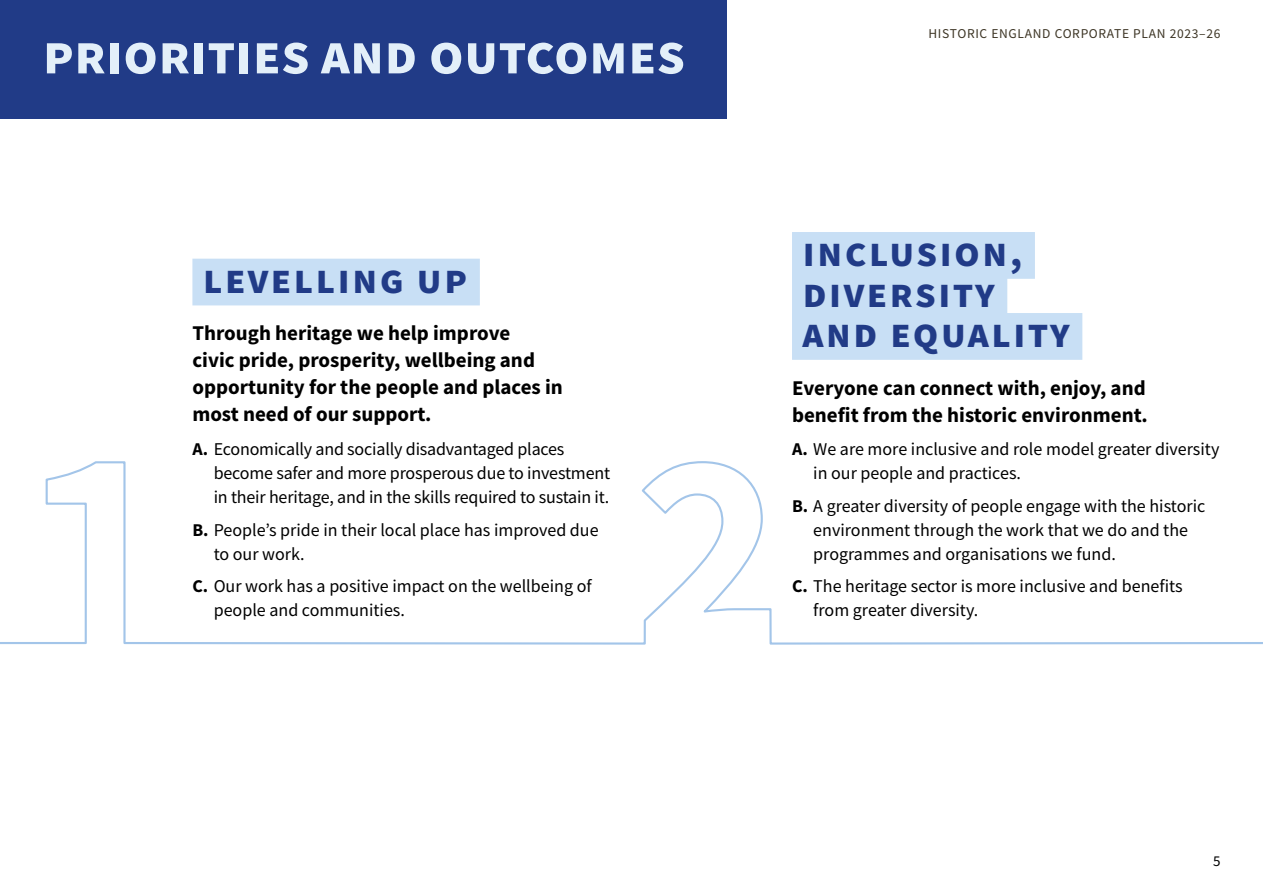
<style>
.page{position:relative;width:1263px;height:893px;background:#fff}
.page>*{position:absolute;margin:0;border:0;box-sizing:border-box;transform-origin:0 0}
.t1{font:700 57px "Source Sans Pro";color:#e3eff9}
.t2{font:700 42px/40.5px "Source Sans Pro";letter-spacing:.05em;color:#213b87}
.t3{font:700 21px/27px "Source Sans Pro";color:#000}
.t4{font:18px/24px "Source Sans Pro";color:#000}
.t5{font:15px "Source Sans Pro";color:#000}
.t6{font:13.5px "Source Sans Pro";letter-spacing:.05em;color:#3d3525}
.s1{font-weight:700}
</style>
<div class="page">
<div style="left:0;top:0;width:727px;height:119px;background:#213b87"></div>
<div style="left:192px;top:259px;width:288px;height:46px;background:#c8dff5"></div>
<div style="left:792px;top:232px;width:243px;height:47px;background:#c8dff5"></div>
<div style="left:792px;top:273px;width:215px;height:46px;background:#c8dff5"></div>
<div style="left:792px;top:313px;width:290px;height:47px;background:#c8dff5"></div>
<svg style="left:0;top:461px;width:1263px;height:184px"></svg>
<h1 class="t1" style="left:43px;top:16px;width:644px">priorities and outcomes</h1>
<h3 class="t2" style="left:203px;top:258px;width:266px">levelling up</h3>
<p class="t3" style="left:192px;top:320px;width:372px">Through heritage we help improve<br>civic pride, prosperity, wellbeing and opportunity for the people and places in most need of our support.</p>
<p class="t4" style="left:192px;top:437px;width:374px"><span class="s1">A.</span> Economically and socially disadvantaged places</p>
<p class="t4" style="left:214px;top:461px;width:398px">become safer and more prosperous due to investment in their heritage, and in the skills required to sustain it.</p>
<p class="t4" style="left:192px;top:518px;width:408px"><span class="s1">B.</span> People’s pride in their local place has improved due</p>
<p class="t4" style="left:214px;top:542px;width:93px">to our work.</p>
<p class="t4" style="left:192px;top:574px;width:401px"><span class="s1">C.</span> Our work has a positive impact on the wellbeing of</p>
<p class="t4" style="left:214px;top:598px;width:193px">people and communities.</p>
<p class="t6" style="left:928px;top:25px;width:293px">HISTORIC ENGLAND CORPORATE PLAN 2023–26</p>
<h3 class="t2" style="left:802px;top:231px;width:269px">inclusion, diversity and equality</h3>
<p class="t3" style="left:792px;top:374px;width:357px">Everyone can connect with, enjoy, and benefit from the historic environment.</p>
<p class="t4" style="left:792px;top:437px;width:429px"><span class="s1">A.</span> We are more inclusive and role model greater diversity</p>
<p class="t4" style="left:813px;top:461px;width:209px">in our people and practices.</p>
<p class="t4" style="left:792px;top:494px;width:415px"><span class="s1">B.</span> A greater diversity of people engage with the historic</p>
<p class="t4" style="left:813px;top:518px;width:376px">environment through the work that we do and the programmes and organisations we fund.</p>
<p class="t4" style="left:792px;top:574px;width:392px"><span class="s1">C.</span> The heritage sector is more inclusive and benefits</p>
<p class="t4" style="left:813px;top:598px;width:167px">from greater diversity.</p>
<p class="t5" style="left:1213px;top:851px;width:9px">5</p>
</div>
